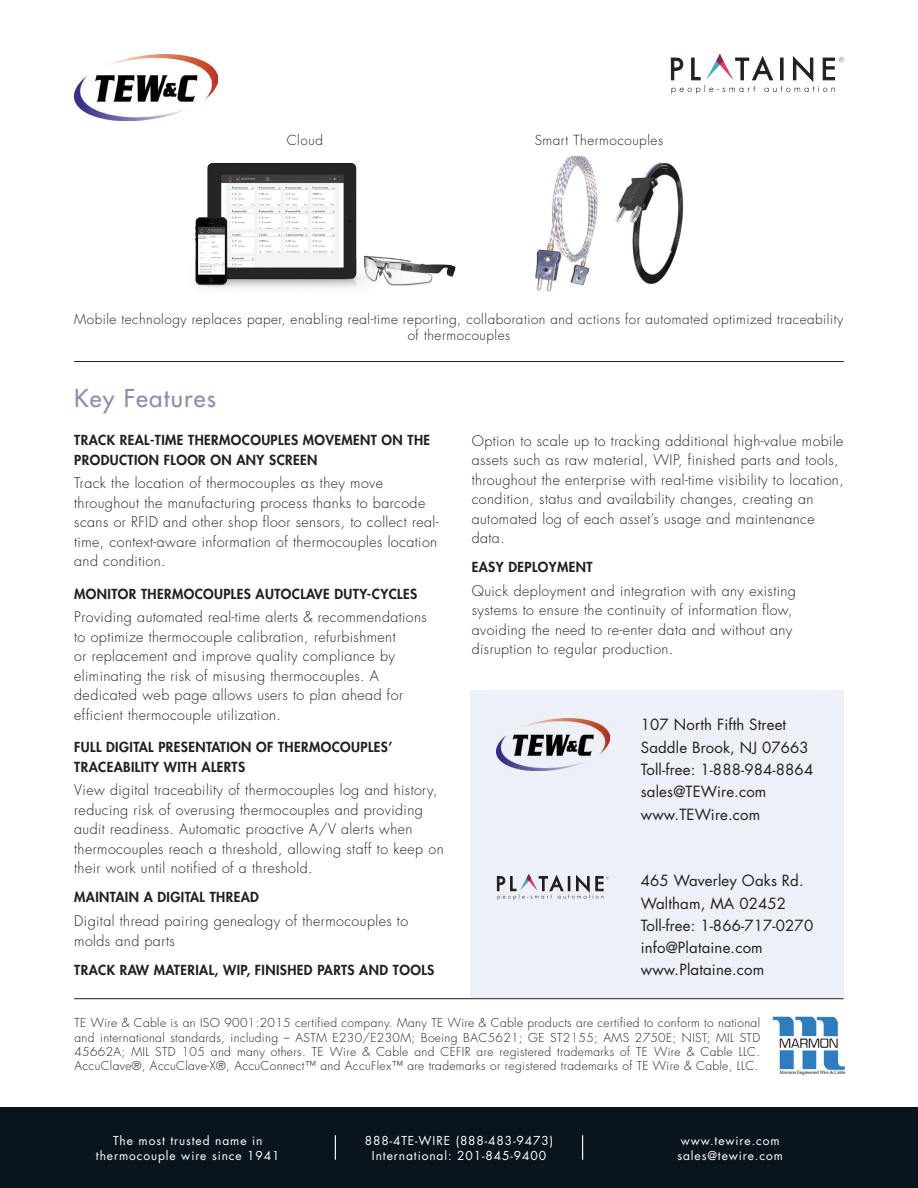
<style>
.page{position:relative;width:918px;height:1188px;background:#fff}
.page>*{position:absolute;margin:0;border:0;box-sizing:border-box;transform-origin:0 0}
.t1{font:500 24px "Futura Std";letter-spacing:.05em;color:#888fb1}
.t2{font:15px "Futura Std";letter-spacing:.01em;color:#231f20}
.t3{font:300 14.25px/19.5px "Futura Std";letter-spacing:.03em;color:#231f20}
.t4{font:800 13.5px/19.5px "Futura Std";letter-spacing:.03em;color:#231f20}
.t5{font:300 13.5px/16.5px "Futura Std";letter-spacing:.04em;color:#231f20;text-align:center}
.t6{font:300 12px/14.4px "Futura Std";letter-spacing:.03em;color:#231f20;text-align:justify}
.t7{font:12px "Futura Std";letter-spacing:.075em;color:#fff}
</style>
<div class="page">
<img style="left:194px;top:163px;width:262px;height:125px">
<div style="left:0;top:1107px;width:918px;height:81px;background:#0a141d"></div>
<svg style="left:671px;top:54px;width:173px;height:40px"></svg>
<div style="left:470px;top:691px;width:374px;height:307px;background:#edf0f6"></div>
<hr style="left:74px;top:998px;width:770px;height:1px;background:#231f20">
<hr style="left:74px;top:361px;width:770px;height:1px;background:#231f20">
<img style="left:74px;top:54px;width:143px;height:66px">
<img style="left:772px;top:1016px;width:74px;height:60px">
<img style="left:535px;top:156px;width:149px;height:136px">
<svg style="left:497px;top:874px;width:112px;height:26px"></svg>
<img style="left:496px;top:718px;width:114px;height:53px">
<svg style="left:335px;top:1135px;width:1px;height:25px"></svg>
<svg style="left:582px;top:1135px;width:1px;height:25px"></svg>
<p class="t5" style="left:287px;top:132px;width:38px">Cloud</p>
<p class="t5" style="left:535px;top:132px;width:130px">Smart Thermocouples</p>
<p class="t5" style="left:74px;top:311px;width:770px">Mobile technology replaces paper, enabling real-time reporting, collaboration and actions for automated optimized traceability of thermocouples</p>
<p class="t1" style="left:74px;top:383px;width:143px">Key Features</p>
<p class="t4" style="left:74px;top:430px;width:357px">TRACK REAL-TIME THERMOCOUPLES MOVEMENT ON THE<br>PRODUCTION FLOOR ON ANY SCREEN</p>
<p class="t3" style="left:74px;top:474px;width:366px">Track the location of thermocouples as they move throughout the manufacturing process thanks to barcode scans or RFID and other shop floor sensors, to collect real&shy;time, context-aware information of thermocouples location and condition.</p>
<p class="t4" style="left:74px;top:584px;width:344px">MONITOR THERMOCOUPLES AUTOCLAVE DUTY-CYCLES</p>
<p class="t3" style="left:74px;top:608px;width:354px">Providing automated real-time alerts &amp; recommendations to optimize thermocouple calibration, refurbishment<br>or replacement and improve quality compliance by eliminating the risk of misusing thermocouples. A dedicated web page allows users to plan ahead for efficient thermocouple utilization.</p>
<p class="t4" style="left:74px;top:737px;width:320px">FULL DIGITAL PRESENTATION OF THERMOCOUPLES’<br>TRACEABILITY WITH ALERTS</p>
<p class="t3" style="left:74px;top:781px;width:371px">View digital traceability of thermocouples log and history, reducing risk of overusing thermocouples and providing audit readiness. Automatic proactive A/V alerts when thermocouples reach a threshold, allowing staff to keep on their work until notified of a threshold.</p>
<p class="t4" style="left:74px;top:888px;width:186px">MAINTAIN A DIGITAL THREAD</p>
<p class="t3" style="left:74px;top:912px;width:335px">Digital thread pairing genealogy of thermocouples to molds and parts</p>
<p class="t4" style="left:74px;top:960px;width:362px">TRACK RAW MATERIAL, WIP, FINISHED PARTS AND TOOLS</p>
<p class="t3" style="left:472px;top:431px;width:373px">Option to scale up to tracking additional high-value mobile assets such as raw material, WIP, finished parts and tools, throughout the enterprise with real-time visibility to location, condition, status and availability changes, creating an automated log of each asset’s usage and maintenance data.</p>
<p class="t4" style="left:472px;top:557px;width:122px">EASY DEPLOYMENT</p>
<p class="t3" style="left:472px;top:581px;width:326px">Quick deployment and integration with any existing systems to ensure the continuity of information flow, avoiding the need to re-enter data and without any disruption to regular production.</p>
<p class="t2" style="left:641px;top:715px;width:147px">107 North Fifth Street</p>
<p class="t2" style="left:641px;top:738px;width:170px">Saddle Brook, NJ 07663</p>
<p class="t2" style="left:641px;top:760px;width:174px">Toll-free: 1-888-984-8864</p>
<p class="t2" style="left:641px;top:782px;width:127px">sales@TEWire.com</p>
<p class="t2" style="left:641px;top:804px;width:121px">www.TEWire.com</p>
<p class="t2" style="left:641px;top:871px;width:164px">465 Waverley Oaks Rd.</p>
<p class="t2" style="left:641px;top:894px;width:147px">Waltham, MA 02452</p>
<p class="t2" style="left:641px;top:916px;width:174px">Toll-free: 1-866-717-0270</p>
<p class="t2" style="left:641px;top:938px;width:123px">info@Plataine.com</p>
<p class="t2" style="left:641px;top:960px;width:125px">www.Plataine.com</p>
<p class="t6" style="left:75px;top:1016px;width:687px">TE Wire &amp; Cable is an ISO 9001:2015 certified company. Many TE Wire &amp; Cable products are certified to conform to national and international standards, including – ASTM E230/E230M; Boeing BAC5621; GE ST2155; AMS 2750E; NIST; MIL STD 45662A; MIL STD 105 and many others. TE Wire &amp; Cable and CEFIR are registered trademarks of TE Wire &amp; Cable LLC.<br>AccuClave®, AccuClave-X®, AccuConnect™ and AccuFlex™ are trademarks or registered trademarks of TE Wire &amp; Cable, LLC.</p>
<p class="t7" style="left:113px;top:1133px;width:151px">The most trusted name in</p>
<p class="t7" style="left:96px;top:1147px;width:185px">thermocouple wire since 1941</p>
<p class="t7" style="left:365px;top:1133px;width:190px">888-4TE-WIRE (888-483-9473)</p>
<p class="t7" style="left:372px;top:1147px;width:176px">International: 201-845-9400</p>
<p class="t7" style="left:681px;top:1133px;width:101px">www.tewire.com</p>
<p class="t7" style="left:677px;top:1147px;width:107px">sales@tewire.com</p>
</div>
